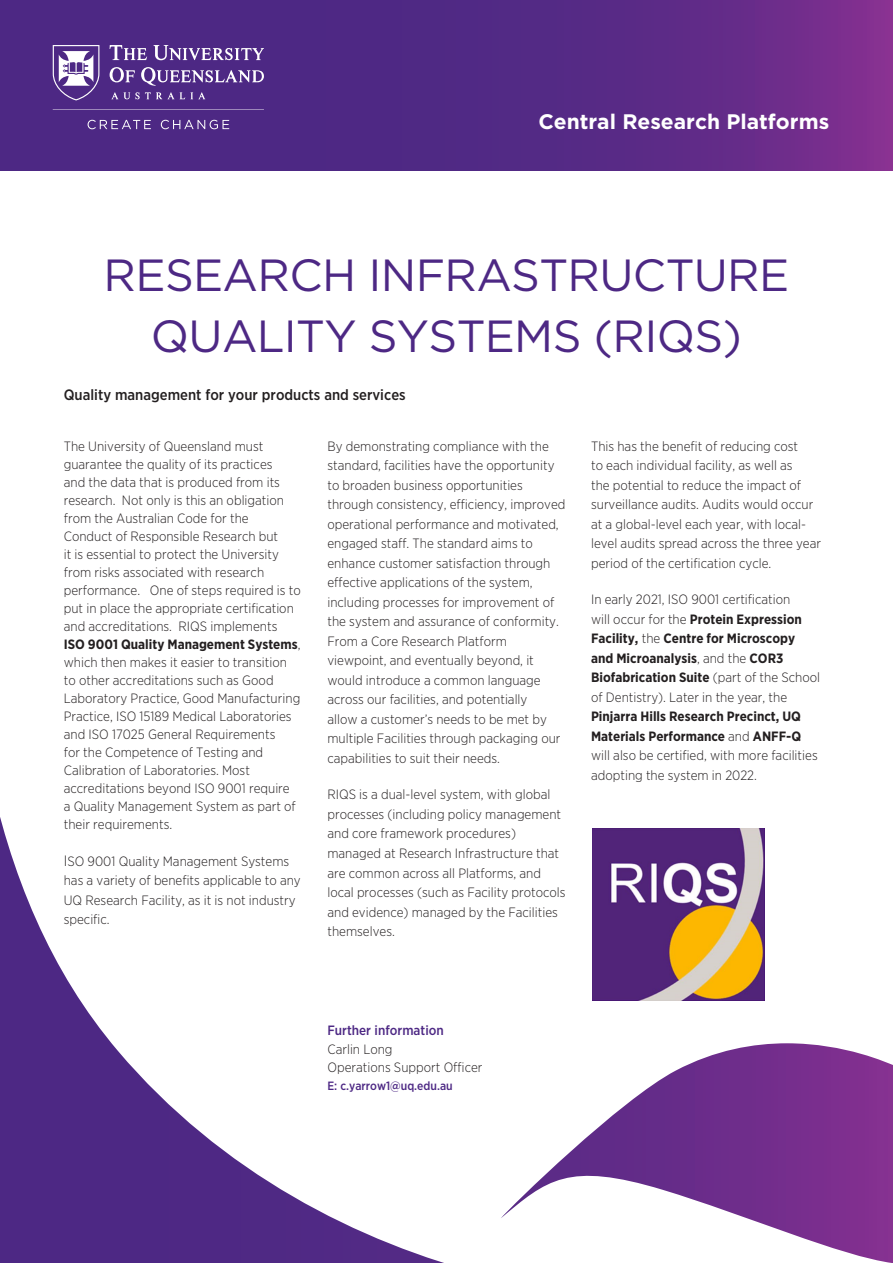
<style>
.page{position:relative;width:893px;height:1263px;background:#fff}
.page>*{position:absolute;margin:0;border:0;box-sizing:border-box;transform-origin:0 0}
.head{font:45px "Gotham";letter-spacing:-.015em;color:#4d2884}
.t1{font:700 21px "Gotham";color:#fff}
.intro_par{font:500 15px "Gotham Narrow";color:#231f20}
.intro_par-2{font:300 13.5px/19.5px "Gotham Narrow";color:#231f20}
.body_new{font:300 13.5px "Gotham Narrow";color:#231f20}
.subhead{font:500 13.5px "Gotham Narrow";color:#4d2884}
.body_new-2{font:500 12px "Gotham Narrow";color:#4d2884}
.s1{font-weight:700}
.s2{font-size:15px}
</style>
<div class="page">
<svg style="left:0;top:817px;width:893px;height:446px"></svg>
<svg style="left:0;top:0;width:893px;height:170px;background:#592a86"></svg>
<svg style="left:53px;top:45px;width:211px;height:84px;background:#694a97"></svg>
<hr style="left:856px;top:1016px;width:3px;height:145px;background:#231f20;opacity:.75">
<hr style="left:856px;top:1016px;width:1px;height:142px;background:#4d2884">
<img style="left:592px;top:829px;width:172px;height:171px">
<h2 class="t1" style="left:538px;top:108px;width:292px">Central Research Platforms</h2>
<p class="head" style="left:104px;top:246px;width:687px">RESEARCH INFRASTRUCTURE</p>
<p class="head" style="left:151px;top:307px;width:593px">QUALITY SYSTEMS (RIQS)</p>
<p class="intro_par" style="left:64px;top:385px;width:343px">Quality management for your products and services</p>
<p class="intro_par-2" style="left:64px;top:437px;width:238px;line-height:18px">The University of Queensland must guarantee the quality of its practices<br>and the data that is produced from its research. Not only is this an obligation from the Australian Code for the Conduct of Responsible Research but<br>it is essential to protect the University from risks associated with research performance. One of steps required is to put in place the appropriate certification and accreditations. RIQS implements <span class="s1">ISO 9001 Quality Management Systems</span>, which then makes it easier to transition to other accreditations such as Good Laboratory Practice, Good Manufacturing Practice, ISO 15189 Medical Laboratories and ISO 17025 General Requirements<br>for the Competence of Testing and Calibration of Laboratories. Most accreditations beyond ISO 9001 require<br>a Quality Management System as part of their requirements.</p>
<p class="intro_par-2" style="left:64px;top:851px;width:238px"><span class="s2">I</span>SO 9001 Quality Management Systems has a variety of benefits applicable to any UQ Research Facility, as it is not industry specific.</p>
<p class="intro_par-2" style="left:327px;top:436px;width:240px">By demonstrating compliance with the standard, facilities have the opportunity to broaden business opportunities through consistency, efficiency, improved operational performance and motivated, engaged staff. The standard aims to enhance customer satisfaction through effective applications of the system, including processes for improvement of the system and assurance of conformity.<br>From a Core Research Platform viewpoint, and eventually beyond, it would introduce a common language across our facilities, and potentially<br>allow a customer’s needs to be met by multiple Facilities through packaging our capabilities to suit their needs.</p>
<p class="intro_par-2" style="left:327px;top:785px;width:240px">RIQS is a dual-level system, with global processes (including policy management and core framework procedures) managed at Research Infrastructure that are common across all Platforms, and local processes (such as Facility protocols and evidence) managed by the Facilities themselves.</p>
<p class="intro_par-2" style="left:591px;top:436px;width:231px">This has the benefit of reducing cost<br>to each individual facility, as well as<br>the potential to reduce the impact of surveillance audits. Audits would occur at a global-level each year, with local&shy;level audits spread across the three year period of the certification cycle.</p>
<p class="intro_par-2" style="left:591px;top:590px;width:230px">In early 2021, ISO 9001 certification<br>will occur for the <span class="s1">Protein Expression Facility,</span> the <span class="s1">Centre for Microscopy and Microanalysis</span>, and the <span class="s1">COR3<br>Biofabrication Suite</span> (part of the School of Dentistry). Later in the year, the <span class="s1">Pinjarra Hills Research Precinct, UQ Materials Performance</span> and <span class="s1">ANFF-Q </span>will also be certified, with more facilities adopting the system in 2022.</p>
<p class="subhead" style="left:327px;top:1021px;width:118px">Further information</p>
<p class="body_new" style="left:327px;top:1041px;width:67px">Carlin Long</p>
<p class="body_new" style="left:327px;top:1059px;width:157px">Operations Support Officer</p>
<p class="body_new-2" style="left:327px;top:1078px;width:127px">E: c.yarrow1@uq.edu.au</p>
</div>
